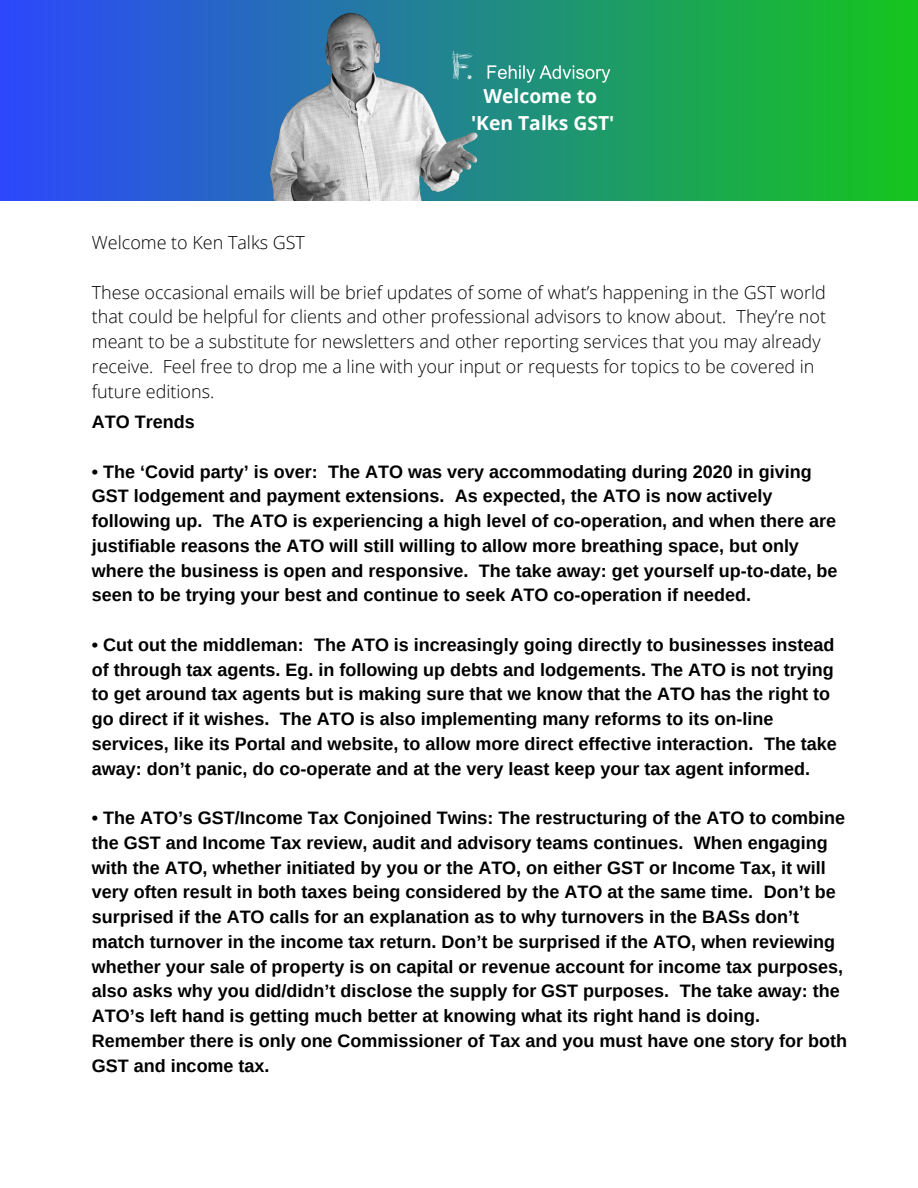
<style>
.page{position:relative;width:918px;height:1188px;background:#fff}
.page>*{position:absolute;margin:0;border:0;box-sizing:border-box;transform-origin:0 0}
.t1{font:700 19.35px "Open Sans";color:#fff}
.t2{font:700 18px/24.8px "Arimo";color:#000}
.t3{font:300 18px/24.8px "Open Sans";color:#000}
</style>
<div class="page">
<svg style="left:0;top:0;width:918px;height:201px;background:#208a84"></svg>
<img style="left:224px;top:0;width:270px;height:201px">
<img style="left:437px;top:0;width:187px;height:164px">
<p class="t1" style="left:483px;top:83px;width:115px">Welcome to</p>
<p class="t1" style="left:471px;top:110px;width:145px">'Ken Talks GST'</p>
<p class="t3" style="left:92px;top:230px;width:215px">Welcome to Ken Talks GST</p>
<p class="t3" style="left:92px;top:279px;width:736px">These occasional emails will be brief updates of some of what’s happening in the GST world that could be helpful for clients and other professional advisors to know about. They’re not meant to be a substitute for newsletters and other reporting services that you may already receive. Feel free to drop me a line with your input or requests for topics to be covered in future editions.</p>
<p class="t2" style="left:92px;top:410px;width:104px">ATO Trends</p>
<p class="t2" style="left:92px;top:459px;width:747px">• The ‘Covid party’ is over: The ATO was very accommodating during 2020 in giving GST lodgement and payment extensions. As expected, the ATO is now actively following up. The ATO is experiencing a high level of co-operation, and when there are justifiable reasons the ATO will still willing to allow more breathing space, but only where the business is open and responsive. The take away: get yourself up-to-date, be seen to be trying your best and continue to seek ATO co-operation if needed.</p>
<p class="t2" style="left:92px;top:632px;width:747px">• Cut out the middleman: The ATO is increasingly going directly to businesses instead of through tax agents. Eg. in following up debts and lodgements. The ATO is not trying to get around tax agents but is making sure that we know that the ATO has the right to go direct if it wishes. The ATO is also implementing many reforms to its on-line services, like its Portal and website, to allow more direct effective interaction. The take away: don’t panic, do co-operate and at the very least keep your tax agent informed.</p>
<p class="t2" style="left:92px;top:806px;width:757px">• The ATO’s GST/Income Tax Conjoined Twins: The restructuring of the ATO to combine the GST and Income Tax review, audit and advisory teams continues. When engaging with the ATO, whether initiated by you or the ATO, on either GST or Income Tax, it will very often result in both taxes being considered by the ATO at the same time. Don’t be surprised if the ATO calls for an explanation as to why turnovers in the BASs don’t match turnover in the income tax return. Don’t be surprised if the ATO, when reviewing whether your sale of property is on capital or revenue account for income tax purposes, also asks why you did/didn’t disclose the supply for GST purposes. The take away: the ATO’s left hand is getting much better at knowing what its right hand is doing.<br>Remember there is only one Commissioner of Tax and you must have one story for both GST and income tax.</p>
</div>
